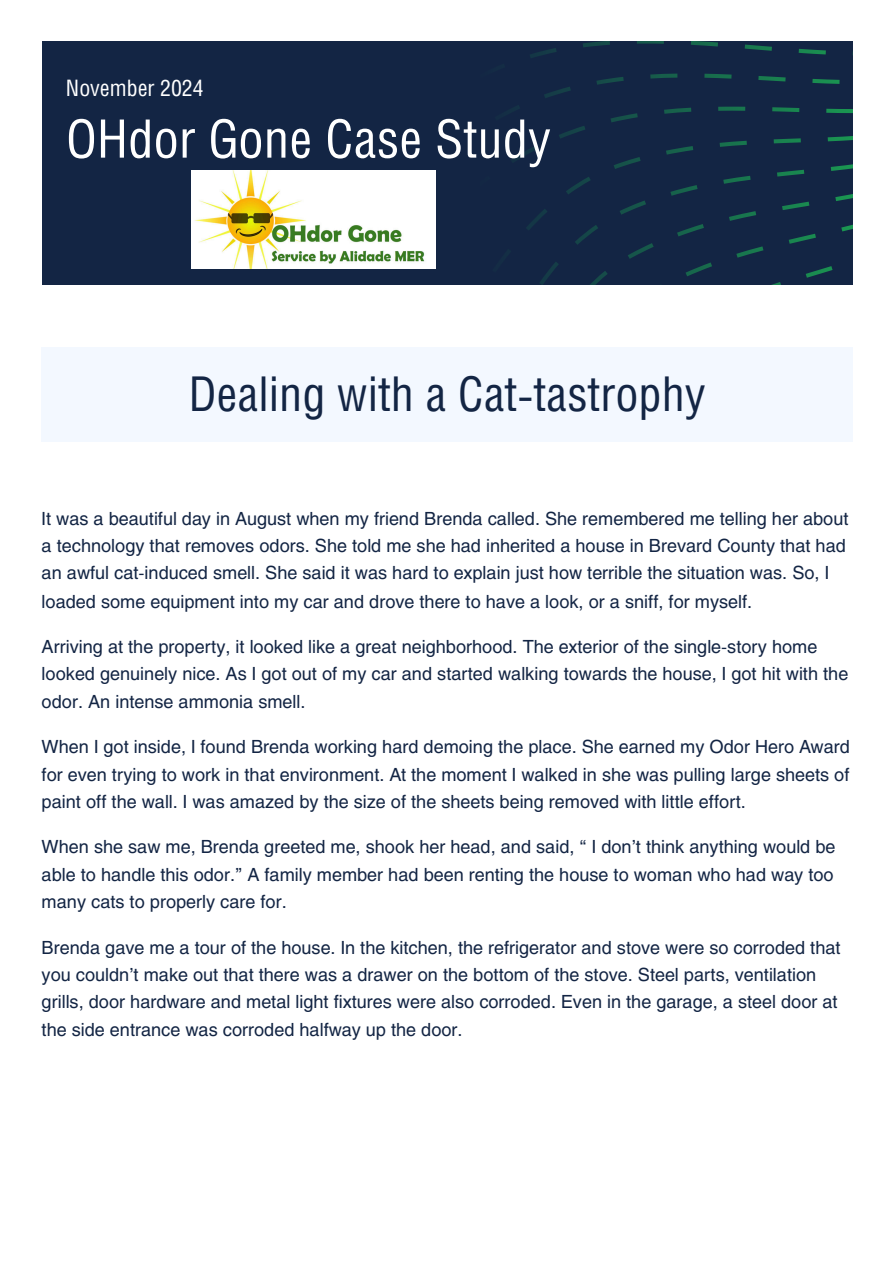
<style>
.page{position:relative;width:894px;height:1263px;background:#fff}
.page>*{position:absolute;margin:0;border:0;box-sizing:border-box;transform-origin:0 0}
.t1{font:52.95px "Helios Cond";color:#fff}
.t2{font:48px "Helios Cond";color:#132544}
.t3{font:22.65px "Helios Cond";color:#fff}
.t4{font:18px/27.3px "Helios";color:#132544}
</style>
<div class="page">
<div style="left:42px;top:42px;width:810px;height:243px;background:#132544"></div>
<svg style="left:510px;top:42px;width:342px;height:243px"></svg>
<img style="left:191px;top:171px;width:244px;height:97px">
<div style="left:42px;top:348px;width:810px;height:94px;background:#f3f8ff"></div>
<p class="t3" style="left:66px;top:74px;width:139px">November 2024</p>
<p class="t1" style="left:66px;top:107px;width:486px">OHdor Gone Case Study</p>
<p class="t2" style="left:189px;top:364px;width:517px">Dealing with a Cat-tastrophy</p>
<p class="t4" style="left:42px;top:505px;width:808px">It was a beautiful day in August when my friend Brenda called. She remembered me telling her about a technology that removes odors. She told me she had inherited a house in Brevard County that had an awful cat-induced smell. She said it was hard to explain just how terrible the situation was. So, I loaded some equipment into my car and drove there to have a look, or a sniff, for myself.</p>
<p class="t4" style="left:42px;top:632px;width:807px">Arriving at the property, it looked like a great neighborhood. The exterior of the single-story home looked genuinely nice. As I got out of my car and started walking towards the house, I got hit with the odor. An intense ammonia smell.</p>
<p class="t4" style="left:42px;top:732px;width:809px;text-align:justify">When I got inside, I found Brenda working hard demoing the place. She earned my Odor Hero Award for even trying to work in that environment. At the moment I walked in she was pulling large sheets of paint off the wall. I was amazed by the size of the sheets being removed with little effort.</p>
<p class="t4" style="left:42px;top:832px;width:795px;text-align:justify">When she saw me, Brenda greeted me, shook her head, and said, “ I don’t think anything would be able to handle this odor.” A family member had been renting the house to woman who had way too many cats to properly care for.</p>
<p class="t4" style="left:42px;top:933px;width:800px">Brenda gave me a tour of the house. In the kitchen, the refrigerator and stove were so corroded that you couldn’t make out that there was a drawer on the bottom of the stove. Steel parts, ventilation grills, door hardware and metal light fixtures were also corroded. Even in the garage, a steel door at the side entrance was corroded halfway up the door.</p>
</div>
